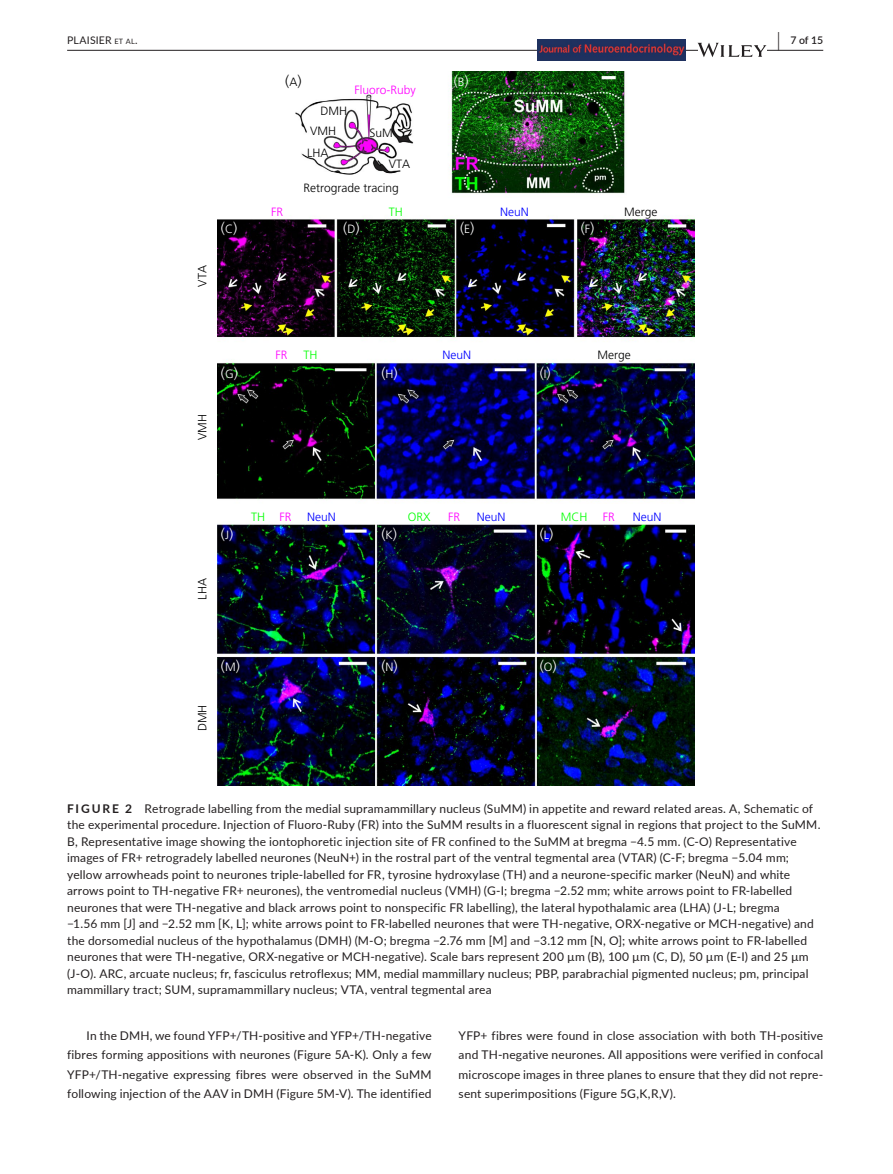
<style>
.page{position:relative;width:893px;height:1174px;background:#fff}
.page>*{position:absolute;margin:0;border:0;box-sizing:border-box;transform-origin:0 0}
.t1{font:600 19.5px "Lato";color:#231f20;scale:.48 1}
.t2{font:300 15px "Frutiger";color:#fff}
.t3{font:300 15px "Frutiger";color:#000}
.t4{font:12px/16.5px "Lato";letter-spacing:.015em;color:#231f20;text-align:justify}
.t5{font:300 12px/21.8px "Frutiger";color:#000}
.t6{font:300 12px "Frutiger";color:#f0f}
.t7{font:300 12px "Frutiger";color:#00f}
.t8{font:300 12px "Frutiger";color:#0f0}
.t9{font:10.5px "Lato";letter-spacing:.015em;color:#231f20}
.t10{font:600 10.5px "Lato";color:#231f20}
.s1{font-size:7.35px}
.s2{font-size:12px}
.s3{font-weight:700}
</style>
<div class="page">
<hr style="left:67px;top:50px;width:756px;height:1px;background:#231f20">
<img style="left:537px;top:40px;width:148px;height:21px">
<svg style="left:697px;top:43px;width:69px;height:14px"></svg>
<img style="left:217px;top:72px;width:477px;height:713px">
<h1 class="t1" style="left:778px;top:26px;width:7px">|</h1>
<p class="t9" style="left:67px;top:33px;width:72px">PLAISIER <span class="s1">et al</span>.</p>
<p class="t10" style="left:790px;top:33px;width:34px">7 of 15</p>
<p class="t3" style="left:285px;top:72px;width:18px">(<span class="s2">A</span>)</p>
<p class="t2" style="left:454px;top:72px;width:17px">(<span class="s2">B</span>)</p>
<p class="t5" style="left:307px;top:120px;width:31px">VMH<br>LHA</p>
<p class="t6" style="left:354px;top:83px;width:63px">Fluoro-Ruby</p>
<p class="t5" style="left:321px;top:100px;width:28px">DMH</p>
<p class="t5" style="left:369px;top:122px;width:25px">SuM</p>
<p class="t5" style="left:389px;top:153px;width:23px">VTA</p>
<p class="t5" style="left:192px;top:287px;width:23px;rotate:-90deg">VTA</p>
<p class="t2" style="left:221px;top:220px;width:18px">(<span class="s2">C</span>)</p>
<p class="t5" style="left:192px;top:440px;width:28px;rotate:-90deg">VMH</p>
<p class="t2" style="left:221px;top:365px;width:19px">(<span class="s2">G</span>)</p>
<p class="t6" style="left:271px;top:205px;width:13px">FR</p>
<p class="t5" style="left:303px;top:177px;width:97px">Retrograde tracing</p>
<p class="t8" style="left:389px;top:205px;width:16px">TH</p>
<p class="t7" style="left:500px;top:205px;width:30px">NeuN</p>
<p class="t2" style="left:343px;top:220px;width:18px">(<span class="s2">D</span>)</p>
<p class="t2" style="left:460px;top:220px;width:16px">(<span class="s2">E</span>)</p>
<p class="t2" style="left:581px;top:220px;width:15px">(<span class="s2">F</span>)</p>
<p class="t5" style="left:624px;top:201px;width:35px">Merge</p>
<p class="t6" style="left:275px;top:348px;width:13px">FR</p>
<p class="t8" style="left:303px;top:348px;width:16px">TH</p>
<p class="t7" style="left:442px;top:348px;width:30px">NeuN</p>
<p class="t2" style="left:381px;top:365px;width:18px">(<span class="s2">H</span>)</p>
<p class="t2" style="left:540px;top:365px;width:12px">(<span class="s2">I</span>)</p>
<p class="t5" style="left:597px;top:344px;width:35px">Merge</p>
<p class="t5" style="left:192px;top:599px;width:23px;rotate:-90deg">LHA</p>
<p class="t8" style="left:251px;top:510px;width:16px">TH</p>
<p class="t8" style="left:408px;top:510px;width:24px">ORX</p>
<p class="t8" style="left:561px;top:510px;width:28px">MCH</p>
<p class="t7" style="left:307px;top:510px;width:30px">NeuN</p>
<p class="t7" style="left:477px;top:510px;width:30px">NeuN</p>
<p class="t7" style="left:633px;top:510px;width:30px">NeuN</p>
<p class="t6" style="left:279px;top:510px;width:13px">FR</p>
<p class="t6" style="left:448px;top:510px;width:13px">FR</p>
<p class="t6" style="left:603px;top:510px;width:13px">FR</p>
<p class="t2" style="left:221px;top:525px;width:14px">(<span class="s2">J</span>)</p>
<p class="t2" style="left:381px;top:525px;width:17px">(<span class="s2">K</span>)</p>
<p class="t2" style="left:540px;top:525px;width:15px">(<span class="s2">L</span>)</p>
<p class="t5" style="left:192px;top:731px;width:28px;rotate:-90deg">DMH</p>
<p class="t2" style="left:221px;top:657px;width:21px">(<span class="s2">M</span>)</p>
<p class="t2" style="left:381px;top:657px;width:18px">(<span class="s2">N</span>)</p>
<p class="t2" style="left:540px;top:657px;width:18px">(<span class="s2">O</span>)</p>
<p class="t4" style="left:67px;top:799px;width:755px;text-align:left"><span class="s3">FIGURE 2</span> Retrograde labelling from the medial supramammillary nucleus (SuMM) in appetite and reward related areas. A, Schematic of the experimental procedure. Injection of Fluoro-Ruby (FR) into the SuMM results in a fluorescent signal in regions that project to the SuMM.<br>B, Representative image showing the iontophoretic injection site of FR confined to the SuMM at bregma −4.5 mm. (C-O) Representative images of FR+ retrogradely labelled neurones (NeuN+) in the rostral part of the ventral tegmental area (VTAR) (C-F; bregma −5.04 mm; yellow arrowheads point to neurones triple-labelled for FR, tyrosine hydroxylase (TH) and a neurone-specific marker (NeuN) and white arrows point to TH-negative FR+ neurones), the ventromedial nucleus (VMH) (G-I; bregma −2.52 mm; white arrows point to FR-labelled neurones that were TH-negative and black arrows point to nonspecific FR labelling), the lateral hypothalamic area (LHA) (J-L; bregma<br>−1.56 mm [J] and −2.52 mm [K, L]; white arrows point to FR-labelled neurones that were TH-negative, ORX-negative or MCH-negative) and the dorsomedial nucleus of the hypothalamus (DMH) (M-O; bregma −2.76 mm [M] and −3.12 mm [N, O]; white arrows point to FR-labelled neurones that were TH-negative, ORX-negative or MCH-negative). Scale bars represent 200 µm (B), 100 µm (C, D), 50 µm (E-I) and 25 µm (J-O). ARC, arcuate nucleus; fr, fasciculus retroflexus; MM, medial mammillary nucleus; PBP, parabrachial pigmented nucleus; pm, principal mammillary tract; SUM, supramammillary nucleus; VTA, ventral tegmental area</p>
<p class="t4" style="left:67px;top:1025px;width:366px;line-height:19.5px;text-indent:20px">In the DMH, we found YFP+/TH-positive and YFP+/TH-negative fibres forming appositions with neurones (Figure 5A-K). Only a few YFP+/TH-negative expressing fibres were observed in the SuMM following injection of the AAV in DMH (Figure 5M-V). The identified</p>
<p class="t4" style="left:459px;top:1025px;width:366px;line-height:19.5px">YFP+ fibres were found in close association with both TH-positive and TH-negative neurones. All appositions were verified in confocal microscope images in three planes to ensure that they did not repre&shy;sent superimpositions (Figure 5G,K,R,V).</p>
</div>
